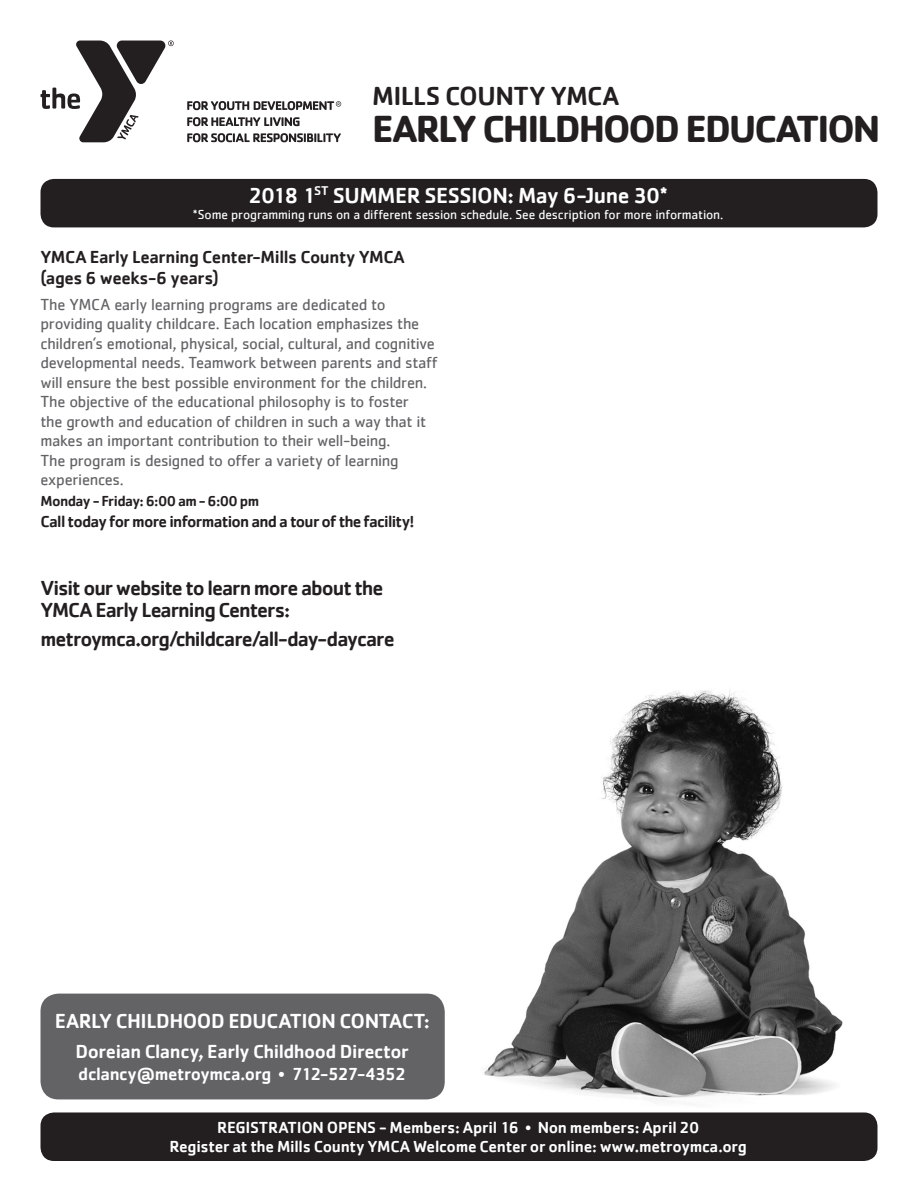
<style>
.page{position:relative;width:918px;height:1188px;background:#fff}
.page>*{position:absolute;margin:0;border:0;box-sizing:border-box;transform-origin:0 0}
.t1{font:700 39px "Cachet";letter-spacing:-.05em;color:#231f20}
.t2{font:500 27px "Cachet";letter-spacing:-.02em;color:#231f20}
.t3{font:500 22.5px "Cachet";letter-spacing:-.02em;color:#fff}
.t4{font:500 21px/22.5px "Cachet";letter-spacing:-.05em;color:#231f20}
.t5{font:500 21px "Cachet";letter-spacing:-.02em;color:#fff}
.t6{font:500 19.5px "Cachet";letter-spacing:-.02em;color:#fff}
.t7{font:500 18px/21px "Cachet";letter-spacing:-.02em;color:#231f20}
.t8{font:500 18px "Cachet";letter-spacing:-.025em;color:#fff}
.t9{font:16.5px/19.5px "Cachet";letter-spacing:-.02em;color:#636366}
.t10{font:500 16.5px/19.8px "Cachet";letter-spacing:-.015em;color:#fff;text-align:center}
.t11{font:500 16.5px "Cachet";letter-spacing:-.045em;color:#231f20}
.t12{font:500 15px "Cachet";letter-spacing:-.04em;color:#231f20}
.t13{font:13.5px "Cachet";letter-spacing:-.01em;color:#fff}
.s1{font-weight:400}
</style>
<div class="page">
<img style="left:484px;top:690px;width:359px;height:414px">
<svg style="left:41px;top:40px;width:133px;height:102px"></svg>
<svg style="left:187px;top:117px;width:113px;height:9px"></svg>
<svg style="left:187px;top:133px;width:154px;height:9px"></svg>
<svg style="left:187px;top:101px;width:154px;height:9px"></svg>
<div style="left:40px;top:1112px;width:838px;height:49px;background:#231f20;border-radius:14px"></div>
<div style="left:40px;top:179px;width:838px;height:48px;background:#231f20;border-radius:14px"></div>
<div style="left:40px;top:994px;width:405px;height:105px;background:#636366;border-radius:18px"></div>
<h2 class="t2" style="left:372px;top:79px;width:249px">MILLS COUNTY YMCA</h2>
<h1 class="t1" style="left:372px;top:104px;width:510px">EARLY CHILDHOOD EDUCATION</h1>
<h3 class="t3" style="left:248px;top:182px;width:421px">2018 1<sup>ST</sup> SUMMER SESSION: May 6-June 30*</h3>
<p class="t13" style="left:193px;top:207px;width:532px">*Some programming runs on a different session schedule. See description for more information.</p>
<p class="t7" style="left:40px;top:246px;width:366px">YMCA Early Learning Center-Mills County YMCA (ages 6 weeks-6 years)</p>
<p class="t9" style="left:40px;top:294px;width:399px">The YMCA early learning programs are dedicated to providing quality childcare. Each location emphasizes the children’s emotional, physical, social, cultural, and cognitive developmental needs. Teamwork between parents and staff will ensure the best possible environment for the children.<br>The objective of the educational philosophy is to foster<br>the growth and education of children in such a way that it makes an important contribution to their well-being.<br>The program is designed to offer a variety of learning experiences.</p>
<p class="t12" style="left:40px;top:492px;width:220px">Monday - Friday: 6:00 am - 6:00 pm</p>
<p class="t11" style="left:40px;top:511px;width:375px">Call today for more information and a tour of the facility!</p>
<p class="t4" style="left:40px;top:576px;width:344px">Visit our website to learn more about the<br>YMCA Early Learning Centers:</p>
<p class="t4" style="left:40px;top:627px;width:356px">metroymca.org/childcare/all-day-daycare</p>
<p class="t5" style="left:55px;top:1008px;width:377px">EARLY CHILDHOOD EDUCATION CONTACT:</p>
<p class="t6" style="left:76px;top:1040px;width:335px">Doreian Clancy, Early Childhood Director</p>
<p class="t8" style="left:78px;top:1063px;width:329px">dclancy@metroymca.org <span class="s1">•</span> 712-527-4352</p>
<p class="t10" style="left:170px;top:1117px;width:579px">REGISTRATION OPENS - Members: April 16 <span class="s1">•</span> Non members: April 20<br>Register at the Mills County YMCA Welcome Center or online: www.metroymca.org</p>
</div>
